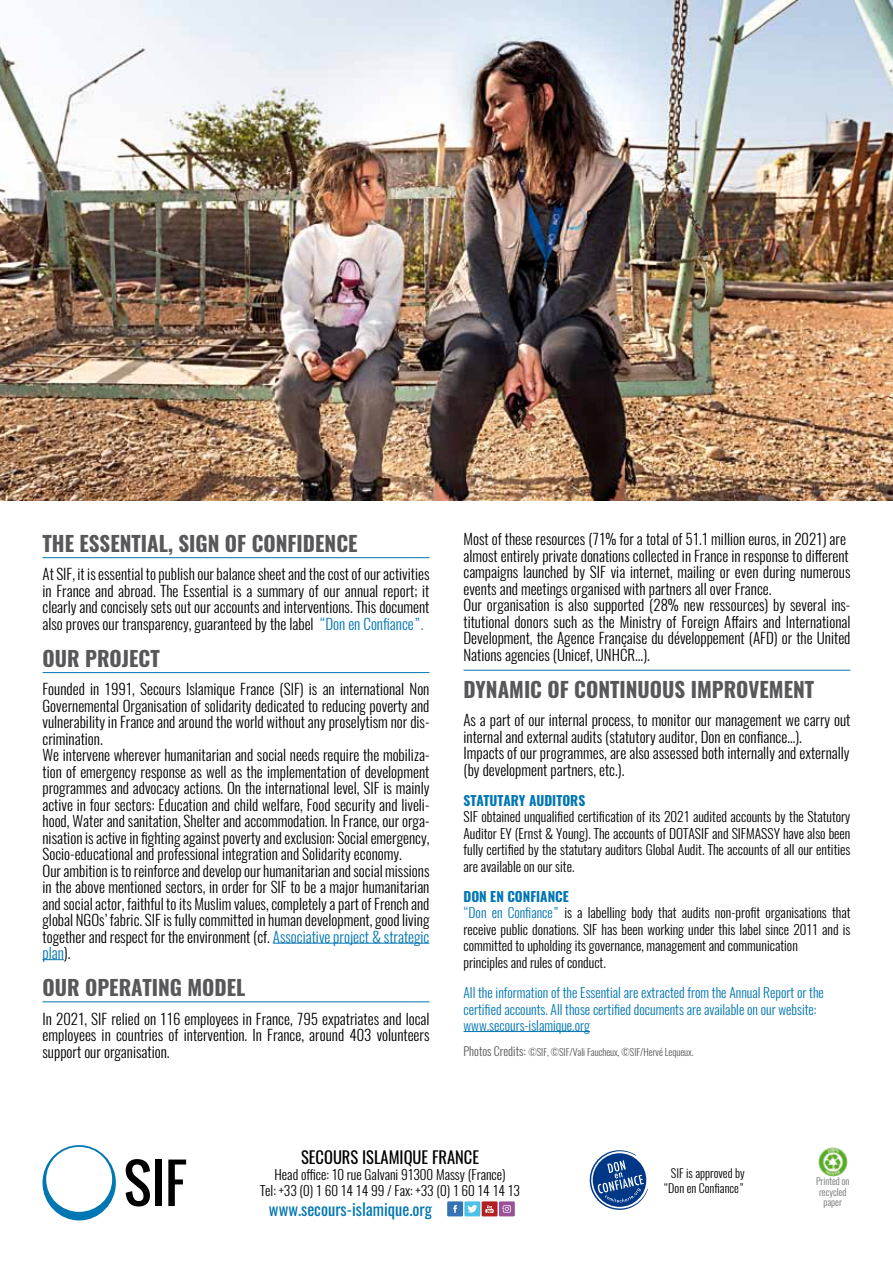
<style>
.page{position:relative;width:893px;height:1263px;background:#fff}
.page>*{position:absolute;margin:0;border:0;box-sizing:border-box;transform-origin:0 0}
.t1{font:700 21px "Oswald";color:#58585a}
.t2{font:16.5px "Oswald";color:#0076b3}
.t3{font:16.5px "Oswald";color:#000}
.t4{font:300 15px/16.5px "Oswald";color:#000}
.t5{font:300 13.5px/16.6px "Oswald";color:#000;text-align:justify}
.t6{font:300 13.5px/16.5px "Oswald";color:#0076b3}
.t7{font:700 13.5px "Oswald";color:#0076b3}
.t8{font:300 12px/15px "Oswald";color:#000;text-align:center}
.t9{font:300 9.75px "Oswald";letter-spacing:-.005em;color:#58585a}
.t10{font:300 9.6px/10.5px "Oswald";color:#707172;text-align:center}
.s1{color:#0076b3}
.s2{font-weight:700;color:#0076b3}
.s3{font-size:12px}
</style>
<div class="page">
<img style="left:0;top:0;width:893px;height:501px">
<hr style="left:273px;top:943px;width:156px;height:1px;background:#0076b3">
<svg style="left:43px;top:959px;width:21px;height:1px"></svg>
<hr style="left:463px;top:1031px;width:127px;height:1px;background:#0076b3">
<hr style="left:43px;top:557px;width:386px;height:1px;background:#0076b3">
<hr style="left:43px;top:672px;width:386px;height:1px;background:#0076b3">
<hr style="left:463px;top:670px;width:387px;height:1px;background:#0076b3">
<hr style="left:43px;top:1001px;width:386px;height:1px;background:#0076b3">
<div style="left:447px;top:1201px;width:16px;height:15px;background:#3573b4"></div>
<svg style="left:453px;top:1205px;width:4px;height:8px"></svg>
<div style="left:482px;top:1201px;width:16px;height:15px;background:#b12124"></div>
<svg style="left:485px;top:1205px;width:9px;height:8px"></svg>
<div style="left:464px;top:1201px;width:16px;height:15px;background:#4cc1e7"></div>
<svg style="left:467px;top:1205px;width:11px;height:8px"></svg>
<div style="left:499px;top:1201px;width:16px;height:15px;background:#995297"></div>
<svg style="left:503px;top:1205px;width:8px;height:8px"></svg>
<svg style="left:589px;top:1150px;width:59px;height:60px"></svg>
<svg style="left:43px;top:1145px;width:73px;height:75px"></svg>
<svg style="left:126px;top:1159px;width:24px;height:47px"></svg>
<div style="left:155px;top:1159px;width:6px;height:47px;background:#000"></div>
<svg style="left:168px;top:1159px;width:18px;height:47px"></svg>
<img style="left:818px;top:1147px;width:30px;height:30px">
<h1 class="t1" style="left:43px;top:529px;width:317px">THE ESSENTIAL, SIGN OF CONFIDENCE</h1>
<p class="t4" style="left:43px;top:566px;width:388px;text-align:justify">At SIF, it is essential to publish our balance sheet and the cost of our activities in France and abroad. The Essential is a summary of our annual report; it clearly and concisely sets out our accounts and interventions. This document also proves our transparency, guaranteed by the label <span class="s1">“Don en Confiance”.</span></p>
<h1 class="t1" style="left:43px;top:644px;width:119px">OUR PROJECT</h1>
<p class="t4" style="left:43px;top:681px;width:388px">Founded in 1991, Secours Islamique France (SIF) is an international Non Governemental Organisation of solidarity dedicated to reducing poverty and vulnerability in France and around the world without any proselytism nor dis&shy;crimination.<br>We intervene wherever humanitarian and social needs require the mobiliza&shy;tion of emergency response as well as the implementation of development programmes and advocacy actions. On the international level, SIF is mainly active in four sectors: Education and child welfare, Food security and liveli&shy;hood, Water and sanitation, Shelter and accommodation. In France, our orga&shy;nisation is active in fighting against poverty and exclusion: Social emergency, Socio-educational and professional integration and Solidarity economy.<br>Our ambition is to reinforce and develop our humanitarian and social missions in the above mentioned sectors, in order for SIF to be a major humanitarian and social actor, faithful to its Muslim values, completely a part of French and global NGOs’ fabric. SIF is fully committed in human development, good living together and respect for the environment (cf. <span class="s1">Associative project &amp; strategic plan</span>).</p>
<h1 class="t1" style="left:43px;top:973px;width:204px">OUR OPERATING MODEL</h1>
<p class="t4" style="left:43px;top:1010px;width:388px;text-align:justify">In 2021, SIF relied on 116 employees in France, 795 expatriates and local employees in countries of intervention. In France, around 403 volunteers support our organisation.</p>
<p class="t4" style="left:463px;top:531px;width:388px">Most of these resources (71% for a total of 51.1 million euros, in 2021) are almost entirely private donations collected in France in response to different campaigns launched by SIF via internet, mailing or even during numerous events and meetings organised with partners all over France.<br>Our organisation is also supported (28% new ressources) by several ins&shy;titutional donors such as the Ministry of Foreign Affairs and International Development, the Agence Française du développement (AFD) or the United Nations agencies (Unicef, UNHCR...).</p>
<h1 class="t1" style="left:463px;top:674px;width:352px">DYNAMIC OF CONTINUOUS IMPROVEMENT</h1>
<p class="t4" style="left:463px;top:712px;width:388px">As a part of our internal process, to monitor our management we carry out internal and external audits (statutory auditor, Don en confiance…).<br>Impacts of our programmes, are also assessed both internally and externally (by development partners, etc.).</p>
<p class="t7" style="left:463px;top:791px;width:123px">STATUTARY AUDITORS</p>
<p class="t5" style="left:463px;top:808px;width:388px">SIF obtained unqualified certification of its 2021 audited accounts by the Statutory Auditor EY (Ernst &amp; Young). The accounts of DOTASIF and SIFMASSY have also been fully certified by the statutary auditors Global Audit. The accounts of all our entities are available on our site.</p>
<p class="t5" style="left:463px;top:888px;width:388px;text-align:left"><span class="s2">DON EN CONFIANCE<br></span><span class="s1">“Don en Confiance”</span> is a labelling body that audits non-profit organisations that receive public donations. SIF has been working under this label since 2011 and is committed to upholding its governance, management and communication<br>principles and rules of conduct.</p>
<p class="t6" style="left:463px;top:984px;width:362px">All the information of the Essential are extracted from the Annual Report or the certified accounts. All those certified documents are available on our website: www.secours-islamique.org</p>
<p class="t9" style="left:463px;top:1045px;width:232px"><span class="s3">Photos Credits:</span> ©SIF, ©SIF/Vali Faucheux, ©SIF/Hervé Lequeux.</p>
<p class="t3" style="left:301px;top:1145px;width:180px">SECOURS ISLAMIQUE FRANCE</p>
<p class="t5" style="left:260px;top:1166px;width:262px;line-height:16.2px;text-align:center">Head office: 10 rue Galvani 91300 Massy (France)<br>Tel: +33 (0) 1 60 14 14 99 / Fax: +33 (0) 1 60 14 14 13</p>
<p class="t2" style="left:269px;top:1198px;width:165px">www.secours-islamique.org</p>
<p class="t8" style="left:664px;top:1166px;width:82px">SIF is approved by “Don en Confiance”</p>
<p class="t10" style="left:816px;top:1176px;width:35px">Printed on recycled paper</p>
</div>
